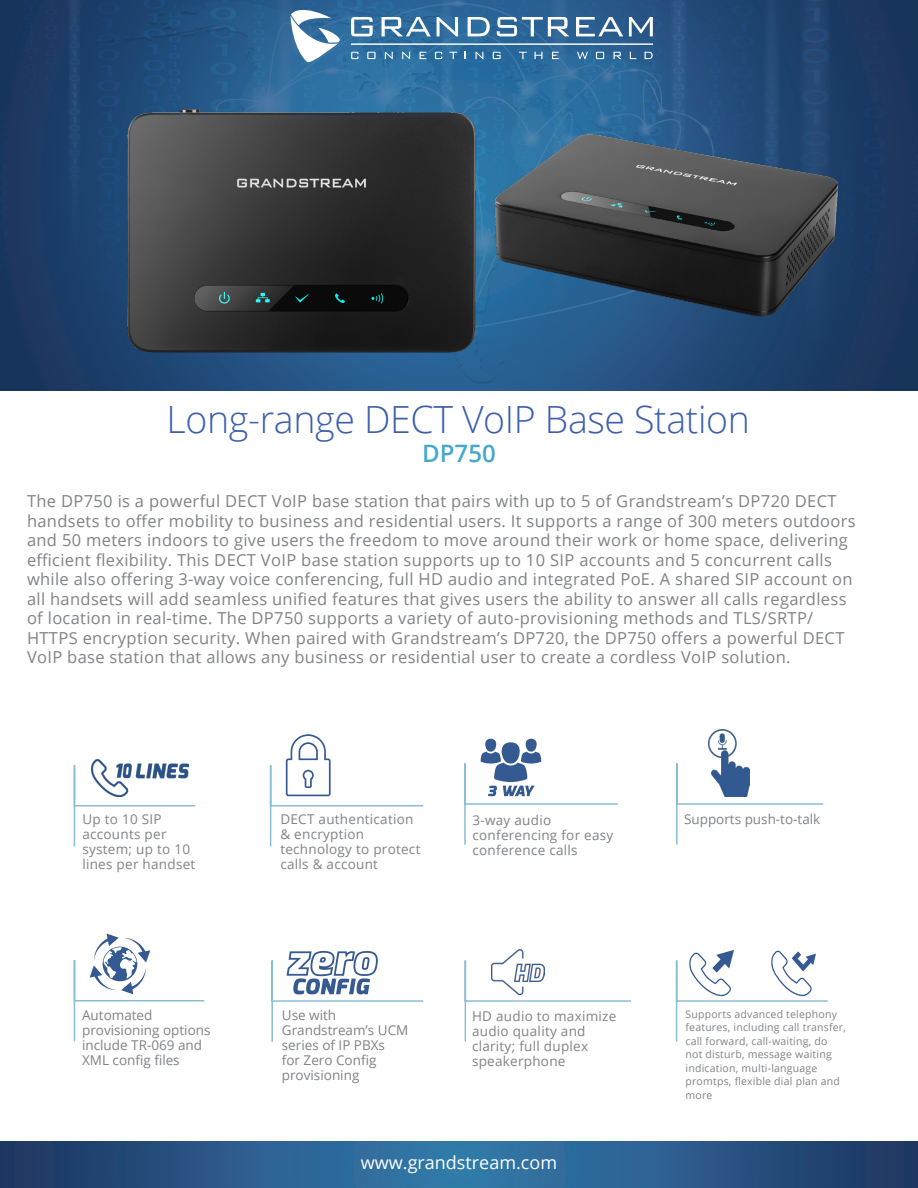
<style>
.page{position:relative;width:918px;height:1188px;background:#fff}
.page>*{position:absolute;margin:0;border:0;box-sizing:border-box;transform-origin:0 0}
.t1{font:300 37.5px "Open Sans";letter-spacing:-.01em;color:#3e60ac}
.t2{font:600 24px "Open Sans";color:#46a8ca}
.t3{font:18px "Open Sans";color:#fff}
.t4{font:16.5px "Open Sans";letter-spacing:.02em;color:#808285}
.t5{font:13.5px/15px "Open Sans";letter-spacing:.02em;color:#808285}
.t6{font:13.5px/15px "Open Sans";color:#808285}
.t7{font:10.5px/13.5px "Open Sans";letter-spacing:.02em;color:#808285}
</style>
<div class="page">
<img style="left:0;top:0;width:918px;height:391px">
<svg style="left:291px;top:10px;width:49px;height:52px"></svg>
<svg style="left:351px;top:17px;width:22px;height:19px"></svg>
<svg style="left:382px;top:17px;width:49px;height:19px"></svg>
<svg style="left:437px;top:17px;width:21px;height:19px"></svg>
<svg style="left:468px;top:17px;width:22px;height:19px"></svg>
<svg style="left:497px;top:17px;width:72px;height:19px"></svg>
<svg style="left:576px;top:17px;width:47px;height:19px"></svg>
<svg style="left:629px;top:17px;width:24px;height:19px"></svg>
<svg style="left:351px;top:52px;width:7px;height:7px"></svg>
<svg style="left:367px;top:52px;width:9px;height:7px"></svg>
<svg style="left:385px;top:52px;width:8px;height:7px"></svg>
<svg style="left:402px;top:52px;width:8px;height:7px"></svg>
<svg style="left:420px;top:52px;width:6px;height:7px"></svg>
<svg style="left:435px;top:52px;width:7px;height:7px"></svg>
<svg style="left:449px;top:52px;width:8px;height:7px"></svg>
<svg style="left:476px;top:52px;width:7px;height:7px"></svg>
<svg style="left:493px;top:52px;width:8px;height:7px"></svg>
<svg style="left:519px;top:52px;width:8px;height:7px"></svg>
<svg style="left:535px;top:52px;width:8px;height:7px"></svg>
<svg style="left:552px;top:52px;width:7px;height:7px"></svg>
<svg style="left:645px;top:52px;width:8px;height:7px"></svg>
<svg style="left:596px;top:52px;width:8px;height:7px"></svg>
<svg style="left:614px;top:52px;width:7px;height:7px"></svg>
<svg style="left:630px;top:52px;width:6px;height:7px"></svg>
<svg style="left:577px;top:52px;width:11px;height:7px"></svg>
<hr style="left:351px;top:44px;width:302px;height:1px;background:#fff">
<svg style="left:0;top:1142px;width:918px;height:46px;background:#295988"></svg>
<svg style="left:73px;top:764px;width:123px;height:83px"></svg>
<svg style="left:676px;top:763px;width:148px;height:82px"></svg>
<svg style="left:464px;top:960px;width:167px;height:82px"></svg>
<img style="left:92px;top:760px;width:97px;height:36px">
<svg style="left:269px;top:734px;width:155px;height:113px"></svg>
<div style="left:485px;top:739px;width:12px;height:13px;background:#355a92;border-radius:50%"></div>
<div style="left:525px;top:739px;width:12px;height:13px;background:#355a92;border-radius:50%"></div>
<svg style="left:464px;top:742px;width:154px;height:103px"></svg>
<svg style="left:73px;top:934px;width:132px;height:108px"></svg>
<svg style="left:271px;top:951px;width:153px;height:91px"></svg>
<svg style="left:675px;top:950px;width:153px;height:92px"></svg>
<img style="left:491px;top:950px;width:54px;height:44px">
<img style="left:539px;top:122px;width:304px;height:207px">
<img style="left:94px;top:84px;width:445px;height:307px">
<img style="left:708px;top:730px;width:42px;height:66px">
<p class="t1" style="left:167px;top:394px;width:585px">Long-range DECT VoIP Base Station</p>
<p class="t2" style="left:422px;top:437px;width:75px">DP750</p>
<p class="t4" style="left:27px;top:490px;width:811px">The DP750 is a powerful DECT VoIP base station that pairs with up to 5 of Grandstream’s DP720 DECT</p>
<p class="t4" style="left:27px;top:509px;width:830px">handsets to offer mobility to business and residential users. It supports a range of 300 meters outdoors</p>
<p class="t4" style="left:27px;top:529px;width:822px">and 50 meters indoors to give users the freedom to move around their work or home space, delivering</p>
<p class="t4" style="left:27px;top:548px;width:806px">efficient flexibility. This DECT VoIP base station supports up to 10 SIP accounts and 5 concurrent calls</p>
<p class="t4" style="left:27px;top:568px;width:827px">while also offering 3-way voice conferencing, full HD audio and integrated PoE. A shared SIP account on</p>
<p class="t4" style="left:27px;top:587px;width:821px">all handsets will add seamless unified features that gives users the ability to answer all calls regardless</p>
<p class="t4" style="left:27px;top:607px;width:788px">of location in real-time. The DP750 supports a variety of auto-provisioning methods and TLS/SRTP/</p>
<p class="t4" style="left:27px;top:626px;width:819px">HTTPS encryption security. When paired with Grandstream’s DP720, the DP750 offers a powerful DECT</p>
<p class="t4" style="left:27px;top:646px;width:765px">VoIP base station that allows any business or residential user to create a cordless VoIP solution.</p>
<p class="t5" style="left:82px;top:812px;width:114px">Up to 10 SIP accounts per system; up to 10 lines per handset</p>
<p class="t5" style="left:280px;top:812px;width:142px">DECT authentication &amp; encryption technology to protect calls &amp; account</p>
<p class="t5" style="left:472px;top:812px;width:142px">3-way audio conferencing for easy conference calls</p>
<p class="t6" style="left:684px;top:812px;width:138px">Supports push-to-talk</p>
<p class="t6" style="left:82px;top:1007px;width:130px">Automated provisioning options include TR-069 and<br>XML config files</p>
<p class="t6" style="left:282px;top:1008px;width:128px">Use with<br>Grandstream’s UCM series of IP PBXs<br>for Zero Config provisioning</p>
<p class="t7" style="left:686px;top:1007px;width:162px">Supports advanced telephony features, including call transfer, call forward, call-waiting, do not disturb, message waiting indication, multi-language promtps, flexible dial plan and more</p>
<p class="t5" style="left:472px;top:1008px;width:146px">HD audio to maximize audio quality and clarity; full duplex speakerphone</p>
<p class="t3" style="left:361px;top:1151px;width:198px">www.grandstream.com</p>
</div>
